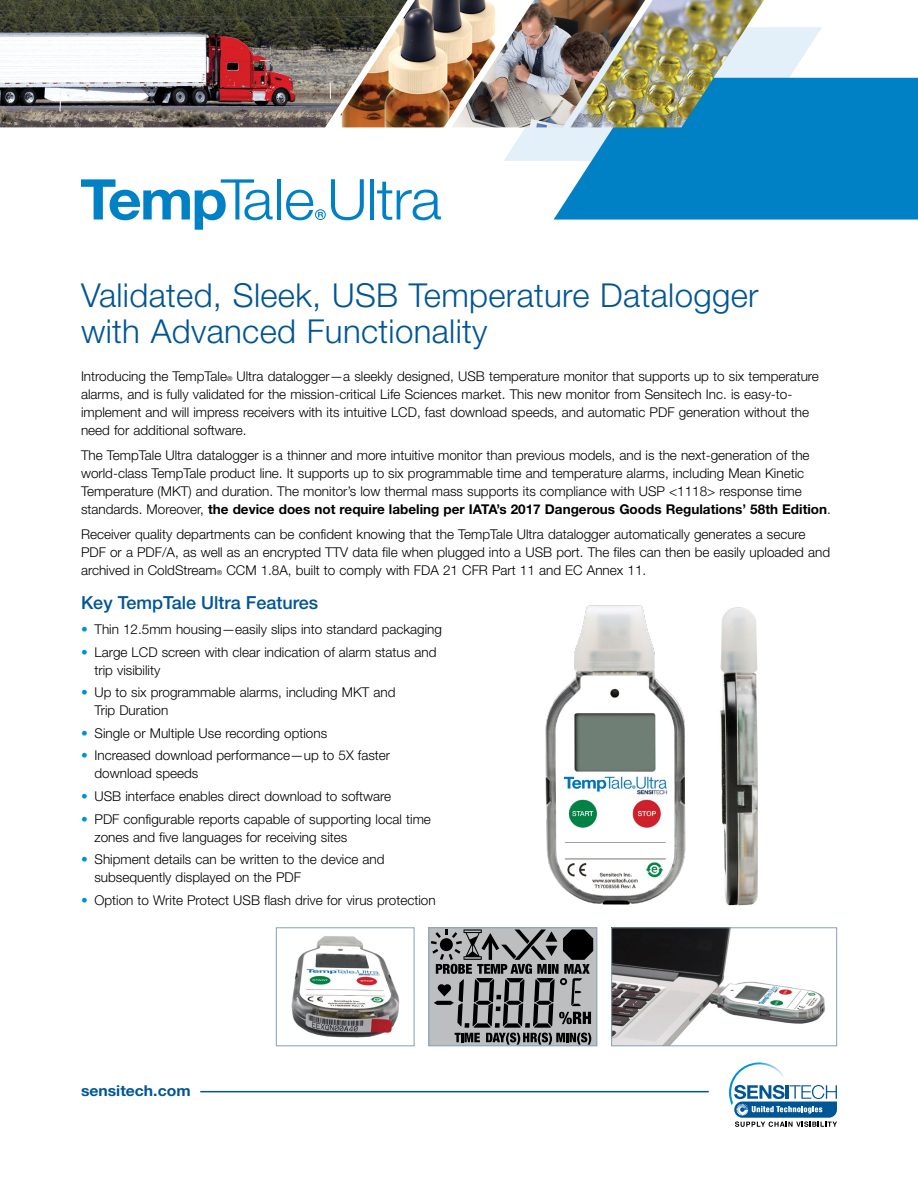
<style>
.page{position:relative;width:918px;height:1188px;background:#fff}
.page>*{position:absolute;margin:0;border:0;box-sizing:border-box;transform-origin:0 0}
.Front_Page_Headline{font:300 33px/36px "Helvetica Neue LT Std";letter-spacing:.01em;color:#005596}
.Paragraph_Head_new{font:500 18px "Helvetica Neue LT Std";color:#005596}
.t1{font:700 15px "Helvetica Neue LT Std";color:#005596;scale:1.05 1}
.Body_Copy_new{font:300 13.5px/18px "Helvetica Neue LT Std";color:#000}
.s1{font-size:6.75px}
.s2{font-weight:700}
.s3{color:#0093d0}
</style>
<div class="page">
<svg style="left:504px;top:27px;width:318px;height:134px"></svg>
<svg style="left:554px;top:78px;width:364px;height:142px;fill:#0081c6"></svg>
<img style="left:0;top:0;width:333px;height:127px">
<img style="left:333px;top:0;width:118px;height:127px">
<img style="left:451px;top:0;width:119px;height:127px">
<img style="left:570px;top:0;width:203px;height:127px">
<svg style="left:734px;top:1085px;width:103px;height:42px"></svg>
<img style="left:729px;top:1062px;width:59px;height:43px">
<hr style="left:200px;top:1091px;width:509px;height:1px;background:#005596">
<svg style="left:81px;top:179px;width:192px;height:51px"></svg>
<hr style="left:277px;top:179px;width:3px;height:41px;background:#0081c6">
<svg style="left:286px;top:179px;width:78px;height:41px"></svg>
<hr style="left:370px;top:179px;width:4px;height:40px;background:#0081c6">
<svg style="left:377px;top:182px;width:64px;height:38px"></svg>
<img style="left:545px;top:605px;width:141px;height:300px">
<img style="left:720px;top:607px;width:38px;height:299px">
<img style="left:291px;top:936px;width:108px;height:102px">
<div style="left:276px;top:927px;width:138px;height:119px;border:1px solid #80a1b6"></div>
<img style="left:613px;top:929px;width:212px;height:115px">
<div style="left:611px;top:927px;width:226px;height:119px;border:1px solid #80a1b6"></div>
<svg style="left:431px;top:929px;width:162px;height:115px"></svg>
<div style="left:428px;top:927px;width:169px;height:119px;border:1px solid #80a1b6"></div>
<p class="Front_Page_Headline" style="left:81px;top:277px;width:679px">Validated, Sleek, USB Temperature Datalogger with Advanced Functionality</p>
<p class="Body_Copy_new" style="left:81px;top:367px;width:739px">Introducing the TempTale<span class="s1">®</span> Ultra datalogger—a sleekly designed, USB temperature monitor that supports up to six temperature alarms, and is fully validated for the mission-critical Life Sciences market. This new monitor from Sensitech Inc. is easy-to&shy;implement and will impress receivers with its intuitive LCD, fast download speeds, and automatic PDF generation without the need for additional software.</p>
<p class="Body_Copy_new" style="left:81px;top:446px;width:751px">The TempTale Ultra datalogger is a thinner and more intuitive monitor than previous models, and is the next-generation of the world-class TempTale product line. It supports up to six programmable time and temperature alarms, including Mean Kinetic Temperature (MKT) and duration. The monitor’s low thermal mass supports its compliance with USP &lt;1118&gt; response time standards. Moreover, <span class="s2">the device does not require labeling per IATA’s 2017 Dangerous Goods Regulations’ 58th Edition</span>.</p>
<p class="Body_Copy_new" style="left:81px;top:525px;width:751px">Receiver quality departments can be confident knowing that the TempTale Ultra datalogger automatically generates a secure<br>PDF or a PDF/A, as well as an encrypted TTV data file when plugged into a USB port. The files can then be easily uploaded and archived in ColdStream<span class="s1">®</span> CCM 1.8A, built to comply with FDA 21 CFR Part 11 and EC Annex 11.</p>
<p class="Paragraph_Head_new" style="left:81px;top:592px;width:239px">Key TempTale Ultra Features</p>
<p class="Body_Copy_new" style="left:81px;top:620px;width:363px"><span class="s3">•</span> Thin 12.5mm housing—easily slips into standard packaging</p>
<p class="Body_Copy_new" style="left:94px;top:643px;width:343px;text-indent:-14px"><span class="s3">•</span> Large LCD screen with clear indication of alarm status and trip visibility</p>
<p class="Body_Copy_new" style="left:94px;top:683px;width:302px;text-indent:-14px"><span class="s3">•</span> Up to six programmable alarms, including MKT and<br>Trip Duration</p>
<p class="Body_Copy_new" style="left:81px;top:724px;width:248px"><span class="s3">•</span> Single or Multiple Use recording options</p>
<p class="Body_Copy_new" style="left:94px;top:746px;width:297px;text-indent:-14px"><span class="s3">•</span> Increased download performance—up to 5X faster download speeds</p>
<p class="Body_Copy_new" style="left:81px;top:787px;width:312px"><span class="s3">•</span> USB interface enables direct download to software</p>
<p class="Body_Copy_new" style="left:94px;top:810px;width:338px;text-indent:-14px"><span class="s3">•</span> PDF configurable reports capable of supporting local time zones and five languages for receiving sites</p>
<p class="Body_Copy_new" style="left:94px;top:850px;width:292px;text-indent:-14px"><span class="s3">•</span> Shipment details can be written to the device and subsequently displayed on the PDF</p>
<p class="Body_Copy_new" style="left:81px;top:891px;width:356px"><span class="s3">•</span> Option to Write Protect USB flash drive for virus protection</p>
<p class="t1" style="left:81px;top:1081px;width:106px">sensitech.com</p>
</div>
